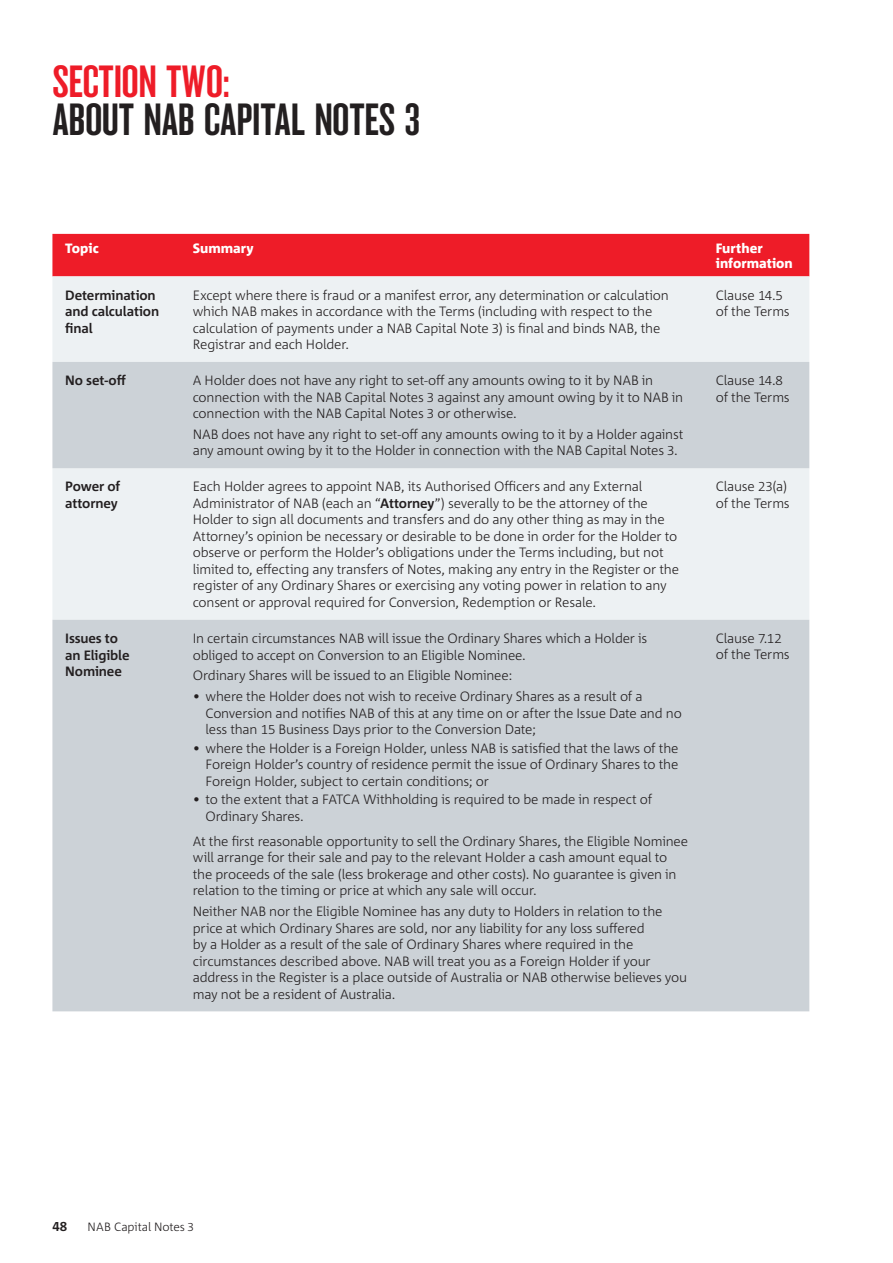
<style>
.page{position:relative;width:893px;height:1263px;background:#fff}
.page>*{position:absolute;margin:0;border:0;box-sizing:border-box;transform-origin:0 0}
.t1{font:42px "NAB Impact";color:#231f20}
.t2{font:42px "NAB Impact";color:#ee1c28}
.t3{font:300 13.5px/16.5px "Corpid C1";letter-spacing:-.015em;color:#231f20}
.t4{font:700 13.5px/16.5px "Corpid C1";letter-spacing:-.01em;color:#231f20}
.t5{font:800 13.5px/15px "Corpid C1";color:#fff}
.t6{font:300 12px "Corpid C1";letter-spacing:-.005em;color:#231f20}
.s1{font-weight:700}
</style>
<div class="page">
<div style="left:52px;top:234px;width:757px;height:42px;background:#ee1c28"></div>
<div style="left:52px;top:276px;width:757px;height:86px;background:#edf1f3"></div>
<svg style="left:52px;top:362px;width:757px;height:649px;background:#d3d9dd"></svg>
<h1 class="t2" style="left:52px;top:64px;width:179px">SECTION TWO:</h1>
<h1 class="t1" style="left:52px;top:101px;width:369px">ABOUT NAB CAPITAL NOTES 3</h1>
<p class="t5" style="left:65px;top:240px;width:35px">Topic</p>
<p class="t5" style="left:193px;top:240px;width:62px">Summary</p>
<p class="t5" style="left:716px;top:240px;width:79px">Further information</p>
<p class="t4" style="left:65px;top:286px;width:96px">Determination and calculation final</p>
<p class="t3" style="left:193px;top:286px;width:478px">Except where there is fraud or a manifest error, any determination or calculation which NAB makes in accordance with the Terms (including with respect to the calculation of payments under a NAB Capital Note 3) is final and binds NAB, the Registrar and each Holder.</p>
<p class="t3" style="left:716px;top:286px;width:75px">Clause 14.5 of the Terms</p>
<p class="t4" style="left:65px;top:372px;width:62px">No set-off</p>
<p class="t3" style="left:193px;top:372px;width:492px">A Holder does not have any right to set-off any amounts owing to it by NAB in connection with the NAB Capital Notes 3 against any amount owing by it to NAB in connection with the NAB Capital Notes 3 or otherwise.</p>
<p class="t3" style="left:193px;top:426px;width:492px">NAB does not have any right to set-off any amounts owing to it by a Holder against any amount owing by it to the Holder in connection with the NAB Capital Notes 3.</p>
<p class="t3" style="left:716px;top:372px;width:75px">Clause 14.8 of the Terms</p>
<p class="t4" style="left:65px;top:478px;width:57px">Power of attorney</p>
<p class="t3" style="left:193px;top:478px;width:488px">Each Holder agrees to appoint NAB, its Authorised Officers and any External Administrator of NAB (each an “<span class="s1">Attorney</span>”) severally to be the attorney of the Holder to sign all documents and transfers and do any other thing as may in the Attorney’s opinion be necessary or desirable to be done in order for the Holder to observe or perform the Holder’s obligations under the Terms including, but not limited to, effecting any transfers of Notes, making any entry in the Register or the register of any Ordinary Shares or exercising any voting power in relation to any consent or approval required for Conversion, Redemption or Resale.</p>
<p class="t3" style="left:716px;top:478px;width:75px">Clause 23(a) of the Terms</p>
<p class="t4" style="left:65px;top:630px;width:66px">Issues to an Eligible<br>Nominee</p>
<p class="t3" style="left:193px;top:630px;width:456px">In certain circumstances NAB will issue the Ordinary Shares which a Holder is obliged to accept on Conversion to an Eligible Nominee.</p>
<p class="t3" style="left:716px;top:630px;width:75px">Clause 7.12 of the Terms</p>
<p class="t3" style="left:193px;top:667px;width:321px">Ordinary Shares will be issued to an Eligible Nominee:</p>
<p class="t3" style="left:206px;top:688px;width:478px;text-indent:-13px">• where the Holder does not wish to receive Ordinary Shares as a result of a<br>Conversion and notifies NAB of this at any time on or after the Issue Date and no less than 15 Business Days prior to the Conversion Date;</p>
<p class="t3" style="left:206px;top:739px;width:474px;text-align:justify;text-indent:-13px">• where the Holder is a Foreign Holder, unless NAB is satisfied that the laws of the Foreign Holder’s country of residence permit the issue of Ordinary Shares to the Foreign Holder, subject to certain conditions; or</p>
<p class="t3" style="left:206px;top:791px;width:448px;text-indent:-13px">• to the extent that a FATCA Withholding is required to be made in respect of<br>Ordinary Shares.</p>
<p class="t3" style="left:193px;top:832px;width:497px">At the first reasonable opportunity to sell the Ordinary Shares, the Eligible Nominee will arrange for their sale and pay to the relevant Holder a cash amount equal to the proceeds of the sale (less brokerage and other costs). No guarantee is given in relation to the timing or price at which any sale will occur.</p>
<p class="t3" style="left:193px;top:903px;width:496px">Neither NAB nor the Eligible Nominee has any duty to Holders in relation to the price at which Ordinary Shares are sold, nor any liability for any loss suffered<br>by a Holder as a result of the sale of Ordinary Shares where required in the circumstances described above. NAB will treat you as a Foreign Holder if your address in the Register is a place outside of Australia or NAB otherwise believes you may not be a resident of Australia.</p>
<p class="t4" style="left:52px;top:1217px;width:16px">48</p>
<p class="t6" style="left:87px;top:1219px;width:108px">NAB Capital Notes 3</p>
</div>
